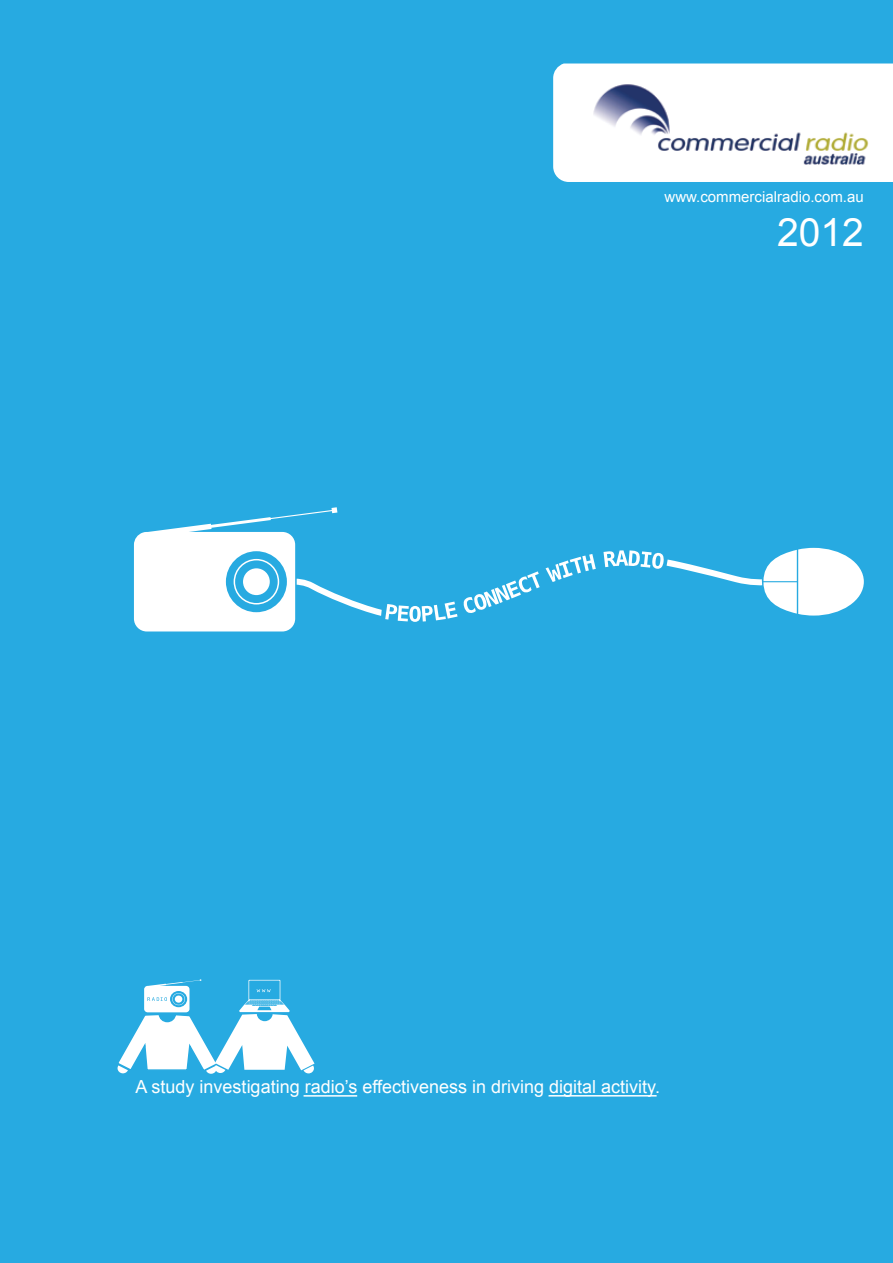
<style>
.page{position:relative;width:893px;height:1263px;background:#27aae1}
.page>*{position:absolute;margin:0;border:0;box-sizing:border-box;transform-origin:0 0}
.t1{font:39px "Arial";color:#fff}
.t2{font:18px "Arial";color:#fff}
.t3{font:15px "Arial";color:#fff}
</style>
<div class="page">
<svg style="left:134px;top:507px;width:406px;height:124px"></svg>
<svg style="left:546px;top:554px;width:50px;height:28px"></svg>
<svg style="left:603px;top:548px;width:261px;height:67px"></svg>
<svg style="left:553px;top:64px;width:340px;height:118px"></svg>
<img style="left:592px;top:82px;width:280px;height:84px">
<svg style="left:115px;top:979px;width:200px;height:95px"></svg>
<hr style="left:304px;top:1095px;width:53px;height:1px;background:#fff">
<hr style="left:549px;top:1095px;width:108px;height:1px;background:#fff">
<p class="t3" style="left:665px;top:187px;width:201px">www.commercialradio.com.au</p>
<h1 class="t1" style="left:777px;top:207px;width:88px">2012</h1>
<p class="t2" style="left:136px;top:1075px;width:526px">A study investigating radio’s effectiveness in driving digital activity.</p>
</div>
